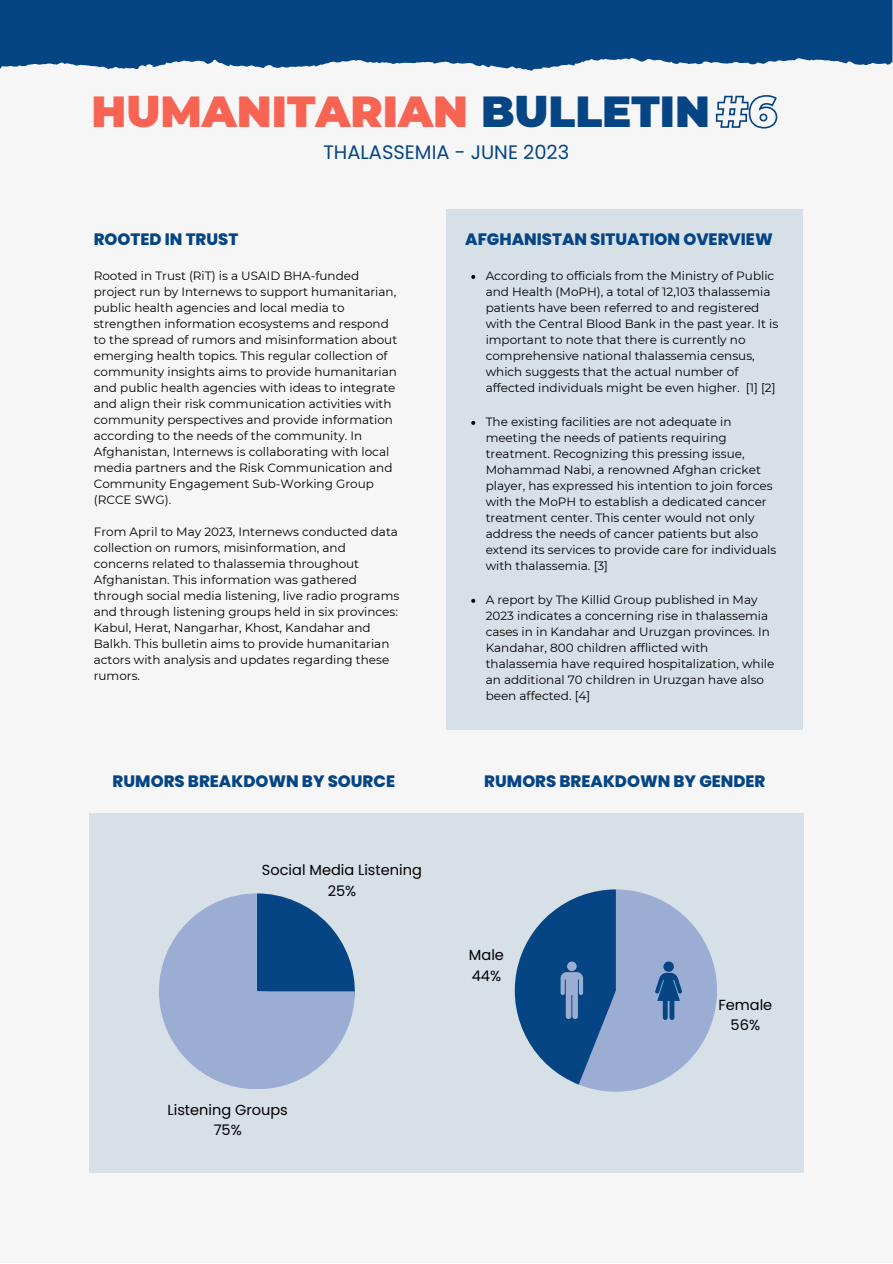
<style>
.page{position:relative;width:893px;height:1264px;background:#fff}
.page>*{position:absolute;margin:0;border:0;box-sizing:border-box;transform-origin:0 0}
.t1{font:900 43.35px "Montserrat";color:#f76454}
.t2{font:19.5px "Poppins";color:#064584}
.t3{font:800 16.5px "Poppins";color:#064584}
.t4{font:14.55px "Poppins";color:#000}
.t5{font:12px/16px "Montserrat";color:#000}
.s1{color:#064584}
.s2{font-size:43.5px;color:rgb(0 0 0/0)}
</style>
<div class="page">
<div style="left:0;top:0;width:892px;height:1262px;background:#f6f6f6"></div>
<svg style="left:0;top:0;width:892px;height:71px;background:#1e578f"></svg>
<div style="left:89px;top:813px;width:714px;height:359px;background:#d7dfe7"></div>
<svg style="left:159px;top:893px;width:196px;height:196px"></svg>
<svg style="left:514px;top:889px;width:203px;height:202px"></svg>
<svg style="left:715px;top:95px;width:63px;height:34px"></svg>
<div style="left:446px;top:208px;width:357px;height:522px;background:#d7dfe7"></div>
<svg style="left:471px;top:275px;width:4px;height:4px"></svg>
<svg style="left:471px;top:421px;width:4px;height:4px"></svg>
<svg style="left:471px;top:599px;width:4px;height:4px"></svg>
<p class="t1" style="left:92px;top:85px;width:687px">HUMANITARIAN <span class="s1">BULLETIN</span> <span class="s2">#6</span></p>
<p class="t2" style="left:323px;top:139px;width:247px">THALASSEMIA - JUNE 2023</p>
<p class="t3" style="left:94px;top:227px;width:146px">ROOTED IN TRUST</p>
<p class="t5" style="left:94px;top:267px;width:305px">Rooted in Trust (RiT) is a USAID BHA-funded project run by Internews to support humanitarian, public health agencies and local media to strengthen information ecosystems and respond to the spread of rumors and misinformation about emerging health topics. This regular collection of community insights aims to provide humanitarian and public health agencies with ideas to integrate and align their risk communication activities with community perspectives and provide information according to the needs of the community. In Afghanistan, Internews is collaborating with local media partners and the Risk Communication and Community Engagement Sub-Working Group (RCCE SWG).</p>
<p class="t5" style="left:94px;top:523px;width:307px">From April to May 2023, Internews conducted data collection on rumors, misinformation, and concerns related to thalassemia throughout Afghanistan. This information was gathered through social media listening, live radio programs and through listening groups held in six provinces:<br>Kabul, Herat, Nangarhar, Khost, Kandahar and Balkh. This bulletin aims to provide humanitarian actors with analysis and updates regarding these rumors.</p>
<p class="t3" style="left:465px;top:227px;width:309px">AFGHANISTAN SITUATION OVERVIEW</p>
<p class="t5" style="left:485px;top:267px;width:294px">According to officials from the Ministry of Public and Health (MoPH), a total of 12,103 thalassemia patients have been referred to and registered with the Central Blood Bank in the past year. It is important to note that there is currently no comprehensive national thalassemia census, which suggests that the actual number of affected individuals might be even higher. [1] [2]</p>
<p class="t5" style="left:485px;top:413px;width:292px">The existing facilities are not adequate in meeting the needs of patients requiring treatment. Recognizing this pressing issue, Mohammad Nabi, a renowned Afghan cricket player, has expressed his intention to join forces with the MoPH to establish a dedicated cancer treatment center. This center would not only address the needs of cancer patients but also extend its services to provide care for individuals with thalassemia. [3]</p>
<p class="t5" style="left:485px;top:591px;width:290px">A report by The Killid Group published in May 2023 indicates a concerning rise in thalassemia cases in in Kandahar and Uruzgan provinces. In Kandahar, 800 children afflicted with thalassemia have required hospitalization, while an additional 70 children in Uruzgan have also been affected. [4]</p>
<p class="t3" style="left:113px;top:770px;width:284px">RUMORS BREAKDOWN BY SOURCE</p>
<p class="t3" style="left:484px;top:770px;width:283px">RUMORS BREAKDOWN BY GENDER</p>
<p class="t4" style="left:262px;top:860px;width:161px">Social Media Listening</p>
<p class="t4" style="left:327px;top:880px;width:30px">25%</p>
<p class="t4" style="left:167px;top:1099px;width:122px">Listening Groups</p>
<p class="t4" style="left:214px;top:1120px;width:30px">75%</p>
<p class="t4" style="left:469px;top:945px;width:37px">Male</p>
<p class="t4" style="left:471px;top:965px;width:31px">44%</p>
<p class="t4" style="left:718px;top:994px;width:55px">Female</p>
<p class="t4" style="left:730px;top:1014px;width:31px">56%</p>
</div>
